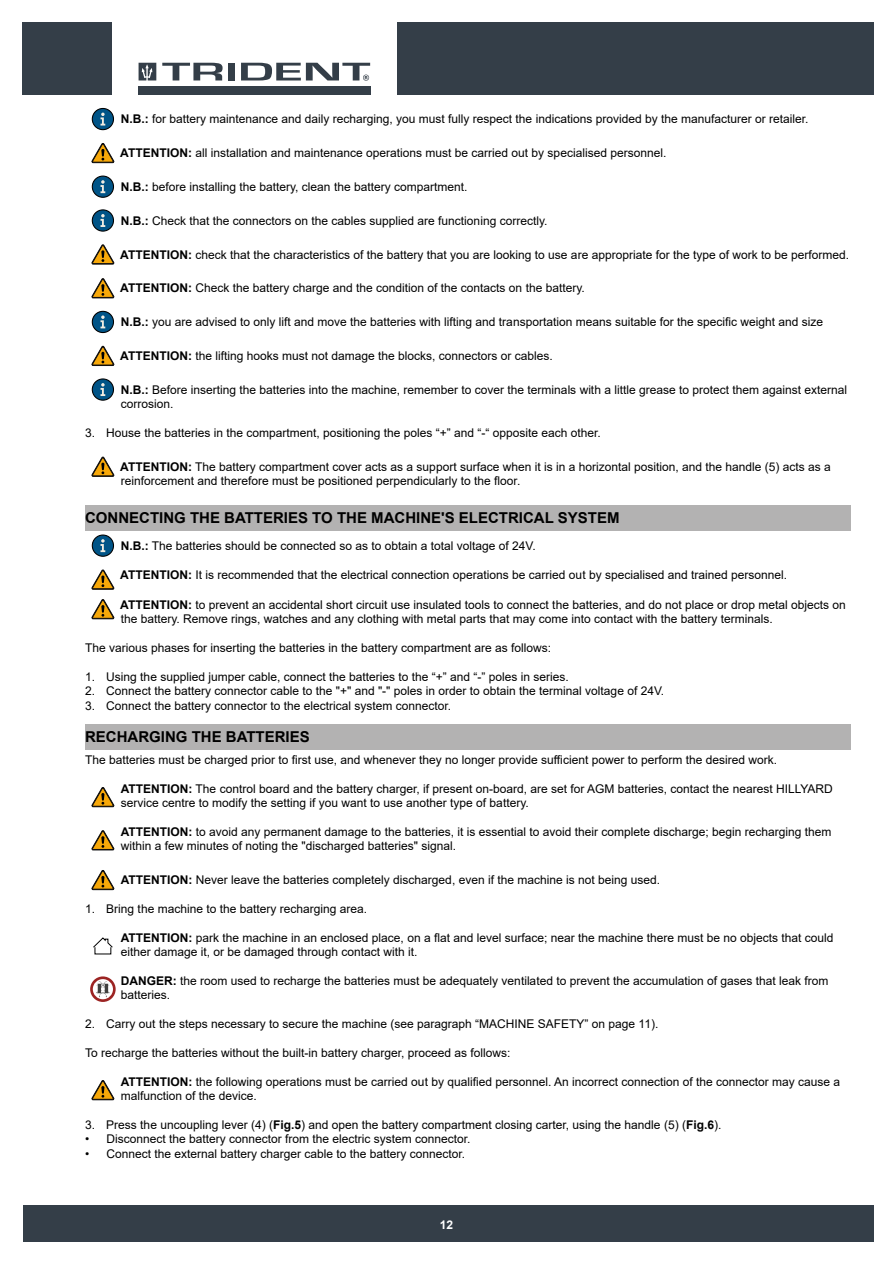
<style>
.page{position:relative;width:893px;height:1263px;background:#fff}
.page>*{position:absolute;margin:0;border:0;box-sizing:border-box;transform-origin:0 0}
.t1{font:700 15px "Arial";color:#000}
.t2{font:12px/14.4px "Arial";color:#000}
.t3{font:700 12px "Arial";color:#fff}
.s1{font-weight:700}
</style>
<div class="page">
<div style="left:85px;top:724px;width:765px;height:25px;background:#b3b2b2"></div>
<svg style="left:92px;top:787px;width:23px;height:20px"></svg>
<svg style="left:92px;top:830px;width:23px;height:21px"></svg>
<svg style="left:92px;top:870px;width:23px;height:20px"></svg>
<svg style="left:93px;top:937px;width:20px;height:12px"></svg>
<svg style="left:90px;top:976px;width:26px;height:26px"></svg>
<svg style="left:92px;top:1080px;width:23px;height:20px"></svg>
<div style="left:85px;top:505px;width:765px;height:25px;background:#b3b2b2"></div>
<div style="left:92px;top:535px;width:21px;height:21px;background:#005487;border-radius:50%"></div>
<div style="left:92px;top:534px;width:22px;height:23px;border:1px solid #000;border-radius:50%"></div>
<svg style="left:100px;top:539px;width:5px;height:13px"></svg>
<svg style="left:92px;top:569px;width:23px;height:21px"></svg>
<svg style="left:92px;top:599px;width:23px;height:21px"></svg>
<div style="left:92px;top:108px;width:21px;height:22px;background:#005487;border-radius:50%"></div>
<div style="left:92px;top:108px;width:22px;height:22px;border:1px solid #000;border-radius:50%"></div>
<svg style="left:100px;top:113px;width:5px;height:13px"></svg>
<svg style="left:92px;top:143px;width:23px;height:20px"></svg>
<div style="left:92px;top:176px;width:21px;height:21px;background:#005487;border-radius:50%"></div>
<div style="left:92px;top:176px;width:22px;height:22px;border:1px solid #000;border-radius:50%"></div>
<svg style="left:100px;top:180px;width:5px;height:13px"></svg>
<div style="left:92px;top:210px;width:21px;height:21px;background:#005487;border-radius:50%"></div>
<div style="left:92px;top:209px;width:22px;height:23px;border:1px solid #000;border-radius:50%"></div>
<svg style="left:100px;top:214px;width:5px;height:13px"></svg>
<svg style="left:92px;top:244px;width:23px;height:21px"></svg>
<svg style="left:92px;top:278px;width:23px;height:21px"></svg>
<div style="left:92px;top:311px;width:21px;height:22px;background:#005487;border-radius:50%"></div>
<div style="left:92px;top:311px;width:22px;height:22px;border:1px solid #000;border-radius:50%"></div>
<svg style="left:100px;top:315px;width:5px;height:13px"></svg>
<svg style="left:92px;top:345px;width:23px;height:21px"></svg>
<div style="left:92px;top:379px;width:21px;height:21px;background:#005487;border-radius:50%"></div>
<div style="left:92px;top:378px;width:22px;height:23px;border:1px solid #000;border-radius:50%"></div>
<svg style="left:100px;top:383px;width:5px;height:13px"></svg>
<svg style="left:92px;top:456px;width:23px;height:21px"></svg>
<div style="left:23px;top:1205px;width:850px;height:37px;background:#343e48"></div>
<div style="left:397px;top:22px;width:476px;height:73px;background:#343e48"></div>
<svg style="left:162px;top:63px;width:61px;height:17px"></svg>
<div style="left:228px;top:63px;width:7px;height:17px;background:#343e48"></div>
<div style="left:138px;top:86px;width:233px;height:9px;background:#343e48"></div>
<svg style="left:139px;top:63px;width:17px;height:17px"></svg>
<svg style="left:241px;top:63px;width:129px;height:18px"></svg>
<div style="left:22px;top:22px;width:90px;height:73px;background:#343e48"></div>
<p class="t2" style="left:121px;top:112px;width:689px"><span class="s1">N.B.:</span> for battery maintenance and daily recharging, you must fully respect the indications provided by the manufacturer or retailer.</p>
<p class="t2" style="left:120px;top:146px;width:548px"><span class="s1">ATTENTION:</span> all installation and maintenance operations must be carried out by specialised personnel.</p>
<p class="t2" style="left:121px;top:179px;width:348px"><span class="s1">N.B.:</span> before installing the battery, clean the battery compartment.</p>
<p class="t2" style="left:121px;top:213px;width:428px"><span class="s1">N.B.:</span> Check that the connectors on the cables supplied are functioning correctly.</p>
<p class="t2" style="left:120px;top:247px;width:730px"><span class="s1">ATTENTION:</span> check that the characteristics of the battery that you are looking to use are appropriate for the type of work to be performed.</p>
<p class="t2" style="left:120px;top:281px;width:466px"><span class="s1">ATTENTION:</span> Check the battery charge and the condition of the contacts on the battery.</p>
<p class="t2" style="left:121px;top:315px;width:704px"><span class="s1">N.B.:</span> you are advised to only lift and move the batteries with lifting and transportation means suitable for the specific weight and size</p>
<p class="t2" style="left:120px;top:348px;width:434px"><span class="s1">ATTENTION:</span> the lifting hooks must not damage the blocks, connectors or cables.</p>
<p class="t2" style="left:121px;top:382px;width:728px"><span class="s1">N.B.:</span> Before inserting the batteries into the machine, remember to cover the terminals with a little grease to protect them against external corrosion.</p>
<p class="t2" style="left:85px;top:425px;width:517px">3. House the batteries in the compartment, positioning the poles “+” and “-“ opposite each other.</p>
<p class="t2" style="left:120px;top:459px;width:712px"><span class="s1">ATTENTION:</span> The battery compartment cover acts as a support surface when it is in a horizontal position, and the handle (5) acts as a reinforcement and therefore must be positioned perpendicularly to the floor.</p>
<p class="t1" style="left:85px;top:507px;width:536px">CONNECTING THE BATTERIES TO THE MACHINE'S ELECTRICAL SYSTEM</p>
<p class="t2" style="left:121px;top:538px;width:416px"><span class="s1">N.B.:</span> The batteries should be connected so as to obtain a total voltage of 24V.</p>
<p class="t2" style="left:120px;top:568px;width:668px"><span class="s1">ATTENTION:</span> It is recommended that the electrical connection operations be carried out by specialised and trained personnel.</p>
<p class="t2" style="left:120px;top:597px;width:727px"><span class="s1">ATTENTION:</span> to prevent an accidental short circuit use insulated tools to connect the batteries, and do not place or drop metal objects on the battery. Remove rings, watches and any clothing with metal parts that may come into contact with the battery terminals.</p>
<p class="t2" style="left:85px;top:641px;width:468px">The various phases for inserting the batteries in the battery compartment are as follows:</p>
<p class="t2" style="left:85px;top:669px;width:485px">1. Using the supplied jumper cable, connect the batteries to the “+” and “-” poles in series.</p>
<p class="t2" style="left:85px;top:684px;width:581px">2. Connect the battery connector cable to the "+" and "-" poles in order to obtain the terminal voltage of 24V.</p>
<p class="t2" style="left:85px;top:698px;width:368px">3. Connect the battery connector to the electrical system connector.</p>
<p class="t1" style="left:85px;top:726px;width:226px">RECHARGING THE BATTERIES</p>
<p class="t2" style="left:85px;top:752px;width:694px">The batteries must be charged prior to first use, and whenever they no longer provide sufficient power to perform the desired work.</p>
<p class="t2" style="left:121px;top:781px;width:714px"><span class="s1">ATTENTION:</span> The control board and the battery charger, if present on-board, are set for AGM batteries, contact the nearest HILLYARD service centre to modify the setting if you want to use another type of battery.</p>
<p class="t2" style="left:121px;top:824px;width:712px"><span class="s1">ATTENTION:</span> to avoid any permanent damage to the batteries, it is essential to avoid their complete discharge; begin recharging them within a few minutes of noting the "discharged batteries" signal.</p>
<p class="t2" style="left:121px;top:873px;width:541px"><span class="s1">ATTENTION:</span> Never leave the batteries completely discharged, even if the machine is not being used.</p>
<p class="t2" style="left:85px;top:901px;width:284px">1. Bring the machine to the battery recharging area.</p>
<p class="t2" style="left:121px;top:930px;width:714px"><span class="s1">ATTENTION:</span> park the machine in an enclosed place, on a flat and level surface; near the machine there must be no objects that could either damage it, or be damaged through contact with it.</p>
<p class="t2" style="left:121px;top:973px;width:709px"><span class="s1">DANGER:</span> the room used to recharge the batteries must be adequately ventilated to prevent the accumulation of gases that leak from batteries.</p>
<p class="t2" style="left:85px;top:1017px;width:575px">2. Carry out the steps necessary to secure the machine (see paragraph “MACHINE SAFETY” on page 11).</p>
<p class="t2" style="left:85px;top:1045px;width:427px">To recharge the batteries without the built-in battery charger, proceed as follows:</p>
<p class="t2" style="left:121px;top:1074px;width:721px"><span class="s1">ATTENTION:</span> the following operations must be carried out by qualified personnel. An incorrect connection of the connector may cause a malfunction of the device.</p>
<p class="t2" style="left:85px;top:1117px;width:638px">3. Press the uncoupling lever (4) (<span class="s1">Fig.5</span>) and open the battery compartment closing carter, using the handle (5) (<span class="s1">Fig.6</span>).</p>
<p class="t2" style="left:85px;top:1132px;width:387px">• Disconnect the battery connector from the electric system connector.</p>
<p class="t2" style="left:85px;top:1146px;width:382px">• Connect the external battery charger cable to the battery connector.</p>
<p class="t3" style="left:440px;top:1216px;width:15px">12</p>
</div>
